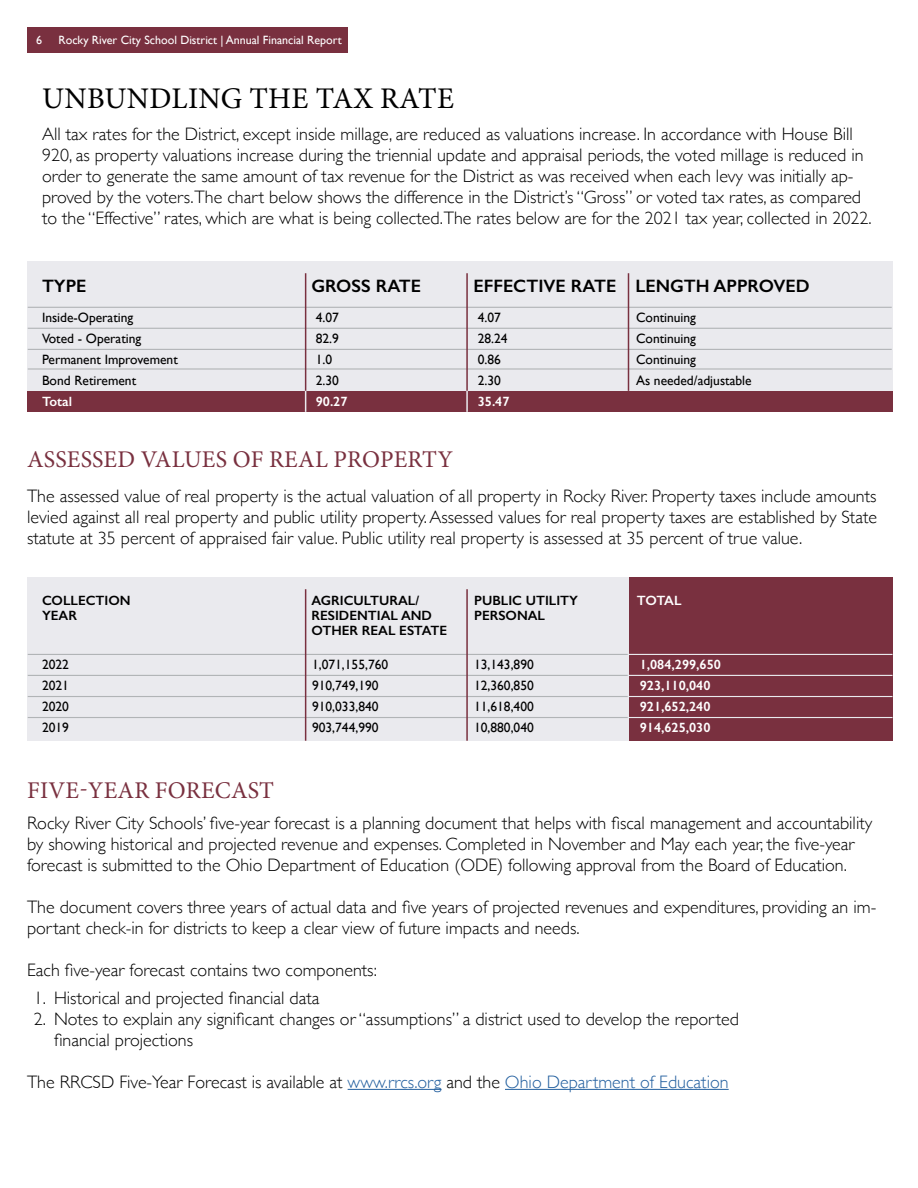
<style>
.page{position:relative;width:918px;height:1188px;background:#fff}
.page>*{position:absolute;margin:0;border:0;box-sizing:border-box;transform-origin:0 0}
.t1{font:30px "Minion Pro";letter-spacing:.01em;color:#000}
.t2{font:24px "Minion Pro";letter-spacing:.01em;color:#79303f}
.t3{font:300 18px/21px "Gill Sans";color:#000}
.t4{font:600 18px "Gill Sans";color:#000}
.t5{font:13.5px "Gill Sans";color:#000}
.t6{font:600 13.5px/15px "Gill Sans";color:#000}
.t7{font:600 13.5px "Gill Sans";color:#fff}
.t8{font:12px "Gill Sans";color:#fff}
.s1{color:#215e9e}
</style>
<div class="page">
<div style="left:27px;top:27px;width:321px;height:26px;background:#79303f"></div>
<div style="left:27px;top:261px;width:865px;height:150px;background:#eaeaee"></div>
<div style="left:27px;top:391px;width:865px;height:20px;background:#79303f"></div>
<hr style="left:28px;top:328px;width:864px;height:1px;background:#b1b4b6">
<hr style="left:28px;top:349px;width:864px;height:1px;background:#b1b4b6">
<hr style="left:28px;top:368px;width:864px;height:2px;background:#b1b4b6">
<hr style="left:28px;top:307px;width:864px;height:1px;background:#b1b4b6">
<hr style="left:305px;top:273px;width:1px;height:118px;background:#79303f">
<svg style="left:305px;top:391px;width:1px;height:21px"></svg>
<hr style="left:466px;top:273px;width:2px;height:118px;background:#79303f">
<hr style="left:466px;top:391px;width:2px;height:21px;background:#eaeaee">
<hr style="left:628px;top:273px;width:1px;height:118px;background:#79303f">
<div style="left:27px;top:577px;width:865px;height:164px;background:#eaeaee"></div>
<div style="left:629px;top:577px;width:263px;height:164px;background:#79303f"></div>
<hr style="left:28px;top:675px;width:600px;height:1px;background:#b1b4b6">
<hr style="left:28px;top:696px;width:600px;height:1px;background:#b1b4b6">
<hr style="left:28px;top:717px;width:600px;height:1px;background:#b1b4b6">
<hr style="left:28px;top:654px;width:600px;height:1px;background:#b1b4b6">
<hr style="left:628px;top:675px;width:264px;height:1px;background:#eaeaee">
<hr style="left:628px;top:696px;width:264px;height:1px;background:#eaeaee">
<hr style="left:628px;top:717px;width:264px;height:1px;background:#eaeaee">
<hr style="left:628px;top:654px;width:264px;height:1px;background:#eaeaee">
<hr style="left:305px;top:589px;width:1px;height:152px;background:#79303f">
<hr style="left:466px;top:589px;width:2px;height:152px;background:#79303f">
<hr style="left:348px;top:1089px;width:93px;height:1px;background:#215e9e">
<hr style="left:505px;top:1089px;width:224px;height:1px;background:#215e9e">
<p class="t8" style="left:36px;top:33px;width:7px">6</p>
<p class="t8" style="left:58px;top:33px;width:285px">Rocky River City School District | Annual Financial Report</p>
<h1 class="t1" style="left:42px;top:79px;width:413px">UNBUNDLING THE TAX RATE</h1>
<p class="t3" style="left:42px;top:123px;width:831px">All tax rates for the District, except inside millage, are reduced as valuations increase. In accordance with House Bill 920, as property valuations increase during the triennial update and appraisal periods, the voted millage is reduced in order to generate the same amount of tax revenue for the District as was received when each levy was initially ap&shy;proved by the voters.The chart below shows the difference in the District’s “Gross” or voted tax rates, as compared to the “Effective” rates, which are what is being collected.The rates below are for the 2021 tax year, collected in 2022.</p>
<p class="t4" style="left:42px;top:275px;width:46px">TYPE</p>
<p class="t4" style="left:311px;top:275px;width:111px">GROSS RATE</p>
<p class="t4" style="left:473px;top:275px;width:338px">EFFECTIVE RATE LENGTH APPROVED</p>
<p class="t5" style="left:42px;top:310px;width:93px">Inside-Operating</p>
<p class="t5" style="left:316px;top:310px;width:25px">4.07</p>
<p class="t5" style="left:478px;top:310px;width:25px">4.07</p>
<p class="t5" style="left:636px;top:310px;width:62px">Continuing</p>
<p class="t5" style="left:42px;top:331px;width:101px">Voted - Operating</p>
<p class="t5" style="left:316px;top:331px;width:25px">82.9</p>
<p class="t5" style="left:478px;top:331px;width:31px">28.24</p>
<p class="t5" style="left:636px;top:331px;width:62px">Continuing</p>
<p class="t5" style="left:42px;top:352px;width:137px">Permanent Improvement</p>
<p class="t5" style="left:316px;top:352px;width:18px">1.0</p>
<p class="t5" style="left:478px;top:352px;width:25px">0.86</p>
<p class="t5" style="left:636px;top:352px;width:62px">Continuing</p>
<p class="t5" style="left:42px;top:373px;width:96px">Bond Retirement</p>
<p class="t5" style="left:316px;top:373px;width:25px">2.30</p>
<p class="t5" style="left:478px;top:373px;width:25px">2.30</p>
<p class="t5" style="left:636px;top:373px;width:117px">As needed/adjustable</p>
<p class="t7" style="left:42px;top:393px;width:32px">Total</p>
<p class="t7" style="left:316px;top:393px;width:33px">90.27</p>
<p class="t7" style="left:478px;top:393px;width:33px">35.47</p>
<h2 class="t2" style="left:27px;top:443px;width:427px">ASSESSED VALUES OF REAL PROPERTY</h2>
<p class="t3" style="left:27px;top:484px;width:852px;text-align:justify">The assessed value of real property is the actual valuation of all property in Rocky River. Property taxes include amounts levied against all real property and public utility property. Assessed values for real property taxes are established by State statute at 35 percent of appraised fair value. Public utility real property is assessed at 35 percent of true value.</p>
<p class="t6" style="left:42px;top:593px;width:90px">COLLECTION<br>YEAR</p>
<p class="t5" style="left:42px;top:657px;width:28px">2022</p>
<p class="t5" style="left:312px;top:657px;width:78px">1,071,155,760</p>
<p class="t5" style="left:474px;top:657px;width:61px">13,143,890</p>
<p class="t7" style="left:640px;top:657px;width:83px">1,084,299,650</p>
<p class="t5" style="left:42px;top:678px;width:28px">2021</p>
<p class="t5" style="left:312px;top:678px;width:68px">910,749,190</p>
<p class="t5" style="left:474px;top:678px;width:61px">12,360,850</p>
<p class="t7" style="left:640px;top:678px;width:72px">923,110,040</p>
<p class="t5" style="left:42px;top:699px;width:28px">2020</p>
<p class="t5" style="left:312px;top:699px;width:68px">910,033,840</p>
<p class="t5" style="left:474px;top:699px;width:61px">11,618,400</p>
<p class="t7" style="left:640px;top:699px;width:72px">921,652,240</p>
<p class="t5" style="left:42px;top:720px;width:28px">2019</p>
<p class="t5" style="left:312px;top:720px;width:68px">903,744,990</p>
<p class="t5" style="left:474px;top:720px;width:61px">10,880,040</p>
<p class="t7" style="left:640px;top:720px;width:72px">914,625,030</p>
<p class="t6" style="left:311px;top:593px;width:109px">AGRICULTURAL/</p>
<p class="t7" style="left:637px;top:592px;width:46px">TOTAL</p>
<p class="t6" style="left:311px;top:608px;width:137px">RESIDENTIAL AND<br>OTHER REAL ESTATE</p>
<p class="t6" style="left:474px;top:593px;width:105px">PUBLIC UTILITY<br>PERSONAL</p>
<h2 class="t2" style="left:27px;top:774px;width:248px">FIVE-YEAR FORECAST</h2>
<p class="t3" style="left:27px;top:812px;width:847px">Rocky River City Schools’ five-year forecast is a planning document that helps with fiscal management and accountability by showing historical and projected revenue and expenses. Completed in November and May each year, the five-year forecast is submitted to the Ohio Department of Education (ODE) following approval from the Board of Education.</p>
<p class="t3" style="left:27px;top:896px;width:851px">The document covers three years of actual data and five years of projected revenues and expenditures, providing an im&shy;portant check-in for districts to keep a clear view of future impacts and needs.</p>
<p class="t3" style="left:27px;top:959px;width:351px">Each five-year forecast contains two components:</p>
<p class="t3" style="left:34px;top:987px;width:287px">1. Historical and projected financial data</p>
<p class="t3" style="left:54px;top:1008px;width:686px;text-indent:-20px">2. Notes to explain any significant changes or “assumptions” a district used to develop the reported financial projections</p>
<p class="t3" style="left:27px;top:1071px;width:703px">The RRCSD Five-Year Forecast is available at <span class="s1">www.rrcs.org</span> and the <span class="s1">Ohio Department of Education</span></p>
</div>
